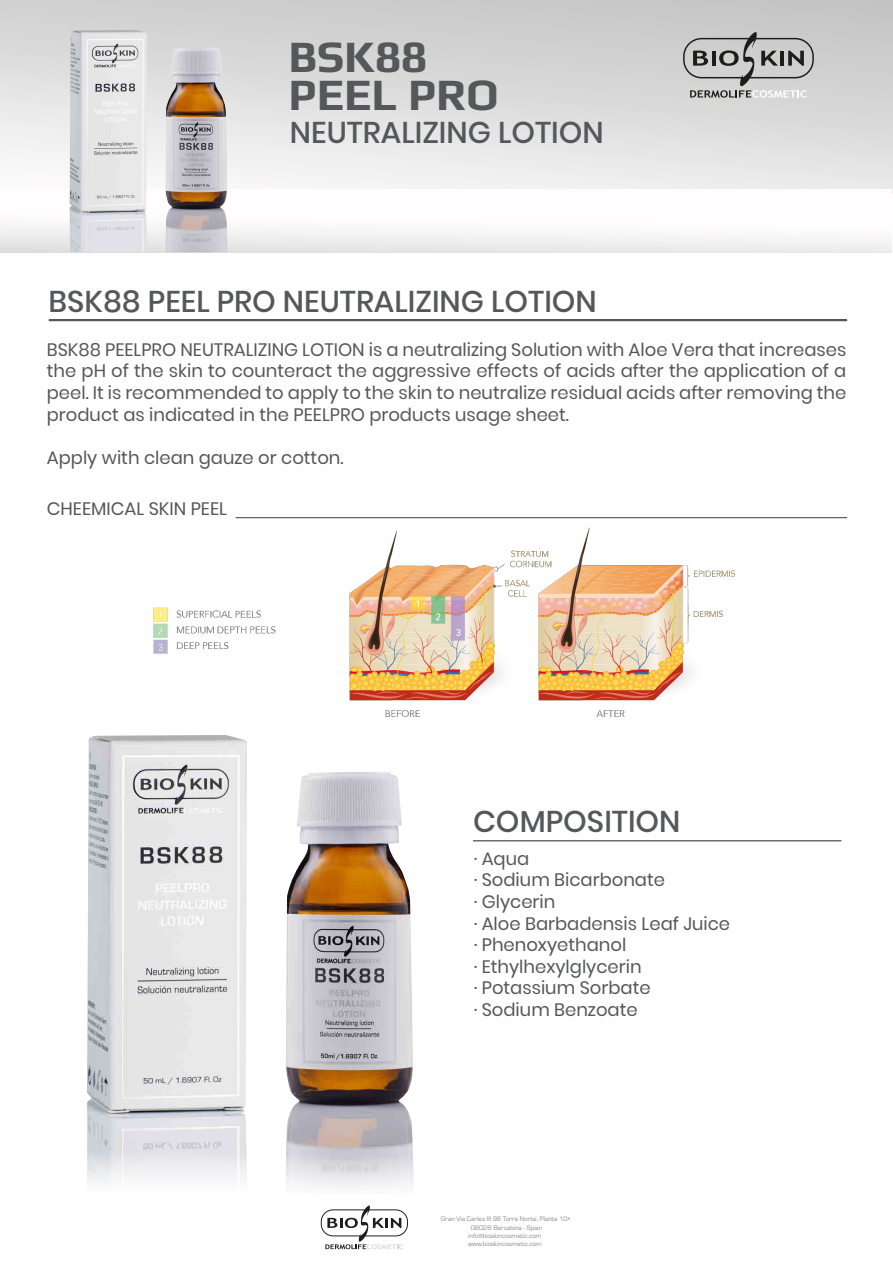
<style>
.page{position:relative;width:893px;height:1263px;background:#fff}
.page>*{position:absolute;margin:0;border:0;box-sizing:border-box;transform-origin:0 0}
.t1{font:700 45px/37.5px "Play";color:#55575b}
.t2{font:500 30px "Poppins";color:#55575b}
.t3{font:18px/21.6px "Poppins";color:#55575b;text-align:justify}
.t4{font:6.75px/8.1px "Eurostile";color:#878787;text-align:center}
</style>
<div class="page">
<div style="left:0;top:0;width:893px;height:193px;background:linear-gradient(to bottom,#c8c8c8,#f2f2f2)"></div>
<div style="left:0;top:190px;width:892px;height:62px;background:linear-gradient(to bottom,#fff,#eeeded)"></div>
<hr style="left:49px;top:319px;width:798px;height:2px;background:#575756">
<hr style="left:236px;top:517px;width:611px;height:1px;background:#575756">
<hr style="left:473px;top:840px;width:368px;height:1px;background:#706f6f">
<svg style="left:683px;top:32px;width:131px;height:66px;background:#b0b0af"></svg>
<svg style="left:321px;top:1205px;width:87px;height:44px"></svg>
<svg style="left:87px;top:631px;width:333px;height:556px"></svg>
<img style="left:69px;top:30px;width:78px;height:222px">
<img style="left:165px;top:48px;width:63px;height:204px">
<img style="left:350px;top:527px;width:385px;height:189px">
<img style="left:145px;top:607px;width:156px;height:52px">
<h1 class="t1" style="left:288px;top:37px;width:212px">BSK88<br>PEEL PRO</h1>
<h2 class="t2" style="left:290px;top:115px;width:315px">NEUTRALIZING LOTION</h2>
<h2 class="t2" style="left:49px;top:284px;width:550px">BSK88 PEEL PRO NEUTRALIZING LOTION</h2>
<p class="t3" style="left:47px;top:339px;width:801px">BSK88 PEELPRO NEUTRALIZING LOTION is a neutralizing Solution with Aloe Vera that increases the pH of the skin to counteract the aggressive effects of acids after the application of a peel. It is recommended to apply to the skin to neutralize residual acids after removing the product as indicated in the PEELPRO products usage sheet.</p>
<p class="t3" style="left:47px;top:447px;width:298px">Apply with clean gauze or cotton.</p>
<p class="t3" style="left:47px;top:498px;width:182px">CHEEMICAL SKIN PEEL</p>
<h2 class="t2" style="left:473px;top:804px;width:209px">COMPOSITION</h2>
<p class="t3" style="left:474px;top:848px;width:258px;text-align:left">· Aqua<br>· Sodium Bicarbonate<br>· Glycerin<br>· Aloe Barbadensis Leaf Juice · Phenoxyethanol<br>· Ethylhexylglycerin<br>· Potassium Sorbate<br>· Sodium Benzoate</p>
<p class="t4" style="left:441px;top:1215px;width:131px">Gran Via Carles III 98 Torre Norte, Planta 10ª<br>08028 Barcelona - Spain info@bioskincosmetic.com www.bioskincosmetic.com</p>
</div>
